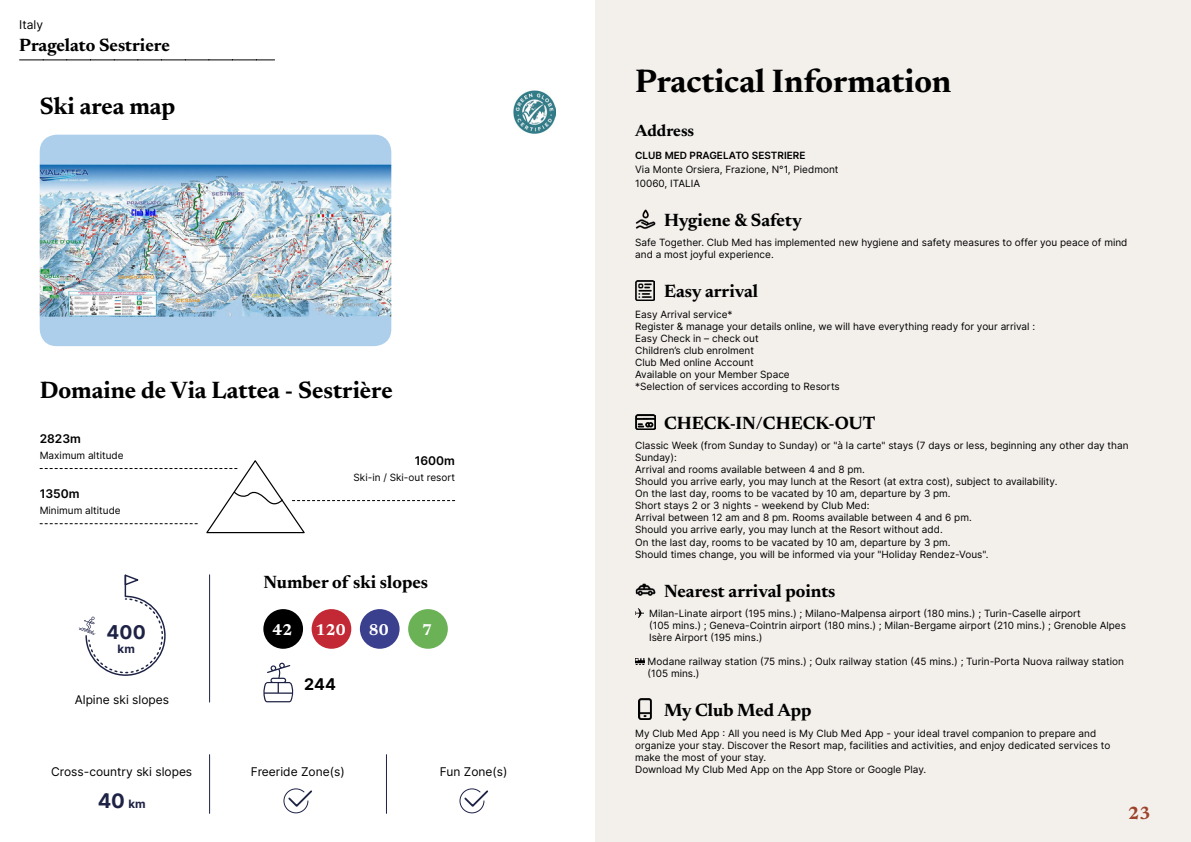
<style>
.page{position:relative;width:1191px;height:842px;background:#fff}
.page>*{position:absolute;margin:0;border:0;box-sizing:border-box;transform-origin:0 0}
.t1{font:700 33px "Newsreader 24 pt";color:#000}
.t2{font:700 24px "Newsreader 24 pt";color:#000}
.t3{font:700 20px "Inter";color:#1e2346}
.t4{font:700 19px "Inter";color:#1e2346}
.t5{font:700 18px "Newsreader 24 pt";color:#000}
.t6{font:700 18px "Newsreader 24 pt";color:#9d432c}
.t7{font:700 16.5px "Newsreader 24 pt";color:#000}
.t8{font:700 16px "Newsreader 24 pt";letter-spacing:.01em;color:#fff}
.t9{font:700 16px "Inter";color:#000}
.t10{font:12px "Inter";color:#000}
.t11{font:600 12px "Inter";color:#000}
.t12{font:700 11.5px "Inter";color:#1e2346}
.t13{font:10px/12px "Inter";color:#000}
.t14{font:600 10px "Inter";color:#000}
.s1{font-size:11.5px}
</style>
<div class="page">
<div style="left:595px;top:0;width:596px;height:842px;background:#f3f0ec"></div>
<img style="left:40px;top:135px;width:351px;height:211px">
<svg style="left:20px;top:60px;width:255px;height:1px"></svg>
<img style="left:513px;top:91px;width:43px;height:42px">
<svg style="left:40px;top:460px;width:415px;height:74px"></svg>
<div style="left:263px;top:609px;width:40px;height:40px;background:#000;border-radius:50%"></div>
<div style="left:312px;top:609px;width:39px;height:40px;background:#c22934;border-radius:50%"></div>
<div style="left:360px;top:609px;width:39px;height:40px;background:#3a3f8e;border-radius:50%"></div>
<div style="left:408px;top:609px;width:40px;height:40px;background:#6bb257;border-radius:50%"></div>
<svg style="left:79px;top:574px;width:86px;height:101px"></svg>
<svg style="left:263px;top:663px;width:30px;height:39px"></svg>
<svg style="left:283px;top:788px;width:29px;height:26px"></svg>
<svg style="left:459px;top:788px;width:29px;height:26px"></svg>
<hr style="left:209px;top:755px;width:1px;height:58px;background:#1e2346">
<hr style="left:209px;top:575px;width:1px;height:127px;background:#1e2346">
<hr style="left:386px;top:755px;width:1px;height:58px;background:#1e2346">
<img style="left:635px;top:209px;width:20px;height:20px">
<img style="left:636px;top:280px;width:18px;height:20px">
<img style="left:635px;top:414px;width:20px;height:15px">
<img style="left:635px;top:583px;width:20px;height:13px">
<svg style="left:635px;top:609px;width:8px;height:8px"></svg>
<svg style="left:635px;top:658px;width:10px;height:6px"></svg>
<img style="left:638px;top:698px;width:14px;height:21px">
<p class="t10" style="left:19px;top:15px;width:25px">Italy</p>
<h3 class="t5" style="left:19px;top:32px;width:152px">Pragelato Sestriere</h3>
<h2 class="t2" style="left:40px;top:89px;width:137px">Ski area map</h2>
<h2 class="t2" style="left:40px;top:372px;width:354px">Domaine de Via Lattea - Sestrière</h2>
<p class="t11" style="left:40px;top:430px;width:43px">2823m</p>
<p class="t13" style="left:40px;top:449px;width:85px">Maximum altitude</p>
<p class="t11" style="left:40px;top:485px;width:41px">1350m</p>
<p class="t13" style="left:40px;top:504px;width:82px">Minimum altitude</p>
<p class="t11" style="left:415px;top:452px;width:42px">1600m</p>
<p class="t13" style="left:353px;top:471px;width:103px">Ski-in / Ski-out resort</p>
<h3 class="t5" style="left:263px;top:569px;width:166px">Number of ski slopes</h3>
<h3 class="t4" style="left:106px;top:618px;width:41px">400</h3>
<h3 class="t8" style="left:272px;top:618px;width:21px">42</h3>
<h3 class="t8" style="left:315px;top:618px;width:32px">120</h3>
<h3 class="t8" style="left:369px;top:618px;width:21px">80</h3>
<h3 class="t8" style="left:422px;top:618px;width:11px">7</h3>
<p class="t12" style="left:117px;top:640px;width:19px">km</p>
<p class="t10" style="left:75px;top:691px;width:96px">Alpine ski slopes</p>
<p class="t10" style="left:51px;top:762px;width:143px">Cross-country ski slopes</p>
<h3 class="t3" style="left:98px;top:786px;width:49px">40 <span class="s1">km</span></h3>
<h3 class="t9" style="left:304px;top:673px;width:33px">244</h3>
<p class="t10" style="left:251px;top:762px;width:95px">Freeride Zone(s)</p>
<p class="t10" style="left:440px;top:762px;width:69px">Fun Zone(s)</p>
<h1 class="t1" style="left:635px;top:57px;width:318px">Practical Information</h1>
<h3 class="t7" style="left:635px;top:119px;width:61px">Address</h3>
<p class="t14" style="left:635px;top:148px;width:172px">CLUB MED PRAGELATO SESTRIERE</p>
<p class="t13" style="left:635px;top:162px;width:205px;line-height:14px">Via Monte Orsiera, Frazione, N°1, Piedmont<br>10060, ITALIA</p>
<h3 class="t5" style="left:664px;top:207px;width:139px">Hygiene &amp; Safety</h3>
<p class="t13" style="left:635px;top:237px;width:494px">Safe Together. Club Med has implemented new hygiene and safety measures to offer you peace of mind and a most joyful experience.</p>
<h3 class="t5" style="left:664px;top:279px;width:95px">Easy arrival</h3>
<p class="t13" style="left:635px;top:308px;width:401px">Easy Arrival service*<br>Register &amp; manage your details online, we will have everything ready for your arrival :<br>Easy Check in – check out<br>Children’s club enrolment<br>Club Med online Account<br>Available on your Member Space<br>*Selection of services according to Resorts</p>
<h3 class="t5" style="left:664px;top:410px;width:213px">CHECK-IN/CHECK-OUT</h3>
<p class="t13" style="left:635px;top:440px;width:495px">Classic Week (from Sunday to Sunday) or "à la carte" stays (7 days or less, beginning any other day than Sunday):<br>Arrival and rooms available between 4 and 8 pm.<br>Should you arrive early, you may lunch at the Resort (at extra cost), subject to availability.<br>On the last day, rooms to be vacated by 10 am, departure by 3 pm.<br>Short stays 2 or 3 nights - weekend by Club Med:<br>Arrival between 12 am and 8 pm. Rooms available between 4 and 6 pm.<br>Should you arrive early, you may lunch at the Resort without add.<br>On the last day, rooms to be vacated by 10 am, departure by 3 pm.<br>Should times change, you will be informed via your "Holiday Rendez-Vous".</p>
<h3 class="t5" style="left:664px;top:578px;width:173px">Nearest arrival points</h3>
<p class="t13" style="left:649px;top:607px;width:478px">Milan-Linate airport (195 mins.) ; Milano-Malpensa airport (180 mins.) ; Turin-Caselle airport<br>(105 mins.) ; Geneva-Cointrin airport (180 mins.) ; Milan-Bergame airport (210 mins.) ; Grenoble Alpes<br>Isère Airport (195 mins.)</p>
<p class="t13" style="left:647px;top:655px;width:478px">Modane railway station (75 mins.) ; Oulx railway station (45 mins.) ; Turin-Porta Nuova railway station (105 mins.)</p>
<h3 class="t5" style="left:664px;top:697px;width:149px">My Club Med App</h3>
<p class="t13" style="left:635px;top:727px;width:477px">My Club Med App : All you need is My Club Med App - your ideal travel companion to prepare and organize your stay. Discover the Resort map, facilities and activities, and enjoy dedicated services to make the most of your stay.<br>Download My Club Med App on the App Store or Google Play.</p>
<h3 class="t6" style="left:1128px;top:800px;width:24px">23</h3>
</div>
